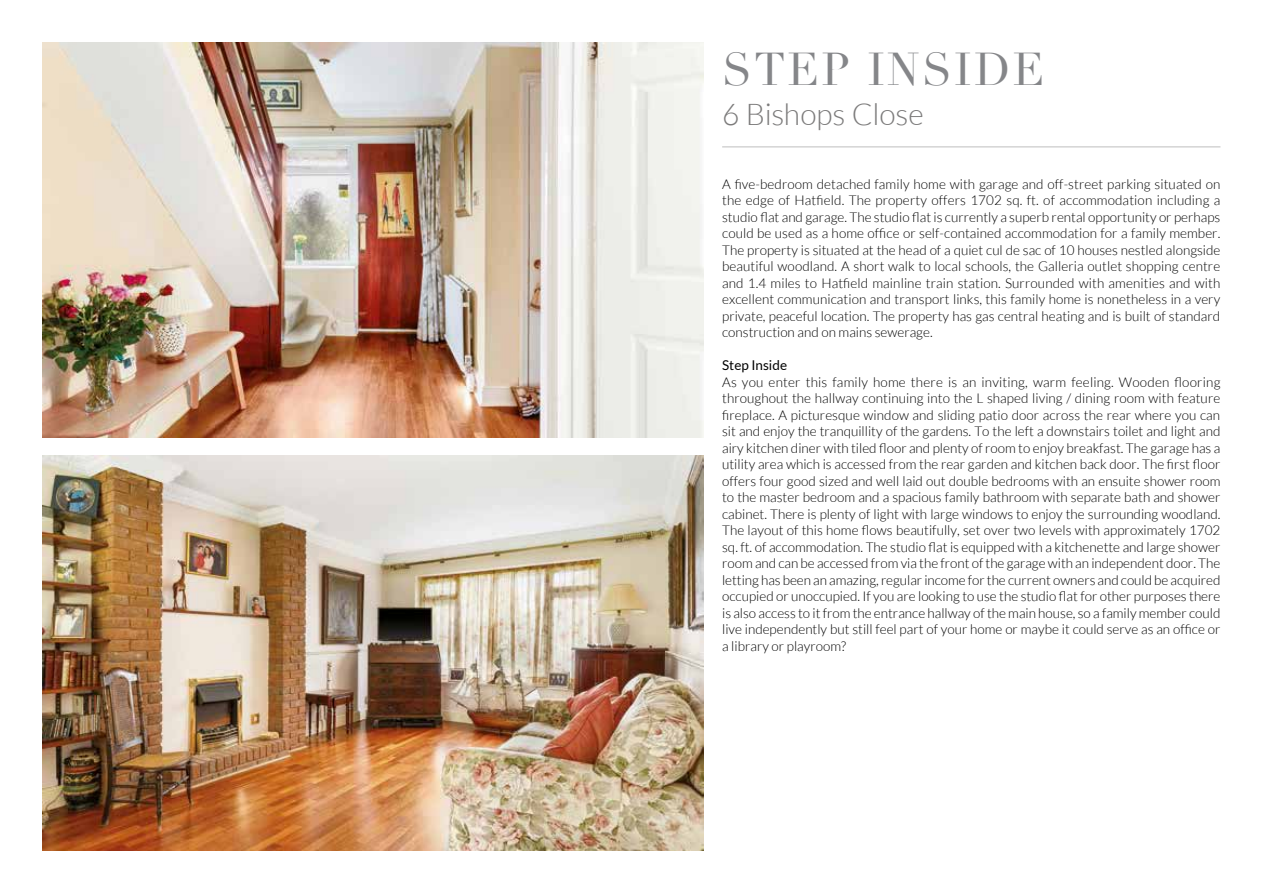
<style>
.page{position:relative;width:1263px;height:893px;background:#fff}
.page>*{position:absolute;margin:0;border:0;box-sizing:border-box;transform-origin:0 0}
.t1{font:45px "Didot";letter-spacing:.05em;color:#858689}
.t2{font:300 30px "Lato";letter-spacing:-.005em;color:#7c7b7b}
.t3{font:300 13.5px/16.5px "Lato";color:#000;text-align:justify}
.t4{font:13.5px "Lato";color:#000}
</style>
<div class="page">
<hr style="left:722px;top:147px;width:498px;height:1px;background:#bebebe">
<img style="left:43px;top:43px;width:660px;height:395px">
<img style="left:43px;top:455px;width:660px;height:395px">
<h1 class="t1" style="left:722px;top:42px;width:324px">STEP INSIDE</h1>
<h2 class="t2" style="left:722px;top:99px;width:203px">6 Bishops Close</h2>
<p class="t3" style="left:722px;top:176px;width:500px">A five-bedroom detached family home with garage and off-street parking situated on the edge of Hatfield. The property offers 1702 sq. ft. of accommodation including a studio flat and garage. The studio flat is currently a superb rental opportunity or perhaps could be used as a home office or self-contained accommodation for a family member.<br>The property is situated at the head of a quiet cul de sac of 10 houses nestled alongside beautiful woodland. A short walk to local schools, the Galleria outlet shopping centre and 1.4 miles to Hatfield mainline train station. Surrounded with amenities and with excellent communication and transport links, this family home is nonetheless in a very private, peaceful location. The property has gas central heating and is built of standard construction and on mains sewerage.</p>
<p class="t4" style="left:722px;top:358px;width:66px">Step Inside</p>
<p class="t3" style="left:722px;top:374px;width:500px">As you enter this family home there is an inviting, warm feeling. Wooden flooring throughout the hallway continuing into the L shaped living / dining room with feature fireplace. A picturesque window and sliding patio door across the rear where you can sit and enjoy the tranquillity of the gardens. To the left a downstairs toilet and light and airy kitchen diner with tiled floor and plenty of room to enjoy breakfast. The garage has a utility area which is accessed from the rear garden and kitchen back door. The first floor offers four good sized and well laid out double bedrooms with an ensuite shower room to the master bedroom and a spacious family bathroom with separate bath and shower cabinet. There is plenty of light with large windows to enjoy the surrounding woodland.<br>The layout of this home flows beautifully, set over two levels with approximately 1702 sq. ft. of accommodation. The studio flat is equipped with a kitchenette and large shower room and can be accessed from via the front of the garage with an independent door. The letting has been an amazing, regular income for the current owners and could be acquired occupied or unoccupied. If you are looking to use the studio flat for other purposes there is also access to it from the entrance hallway of the main house, so a family member could live independently but still feel part of your home or maybe it could serve as an office or a library or playroom?</p>
</div>
